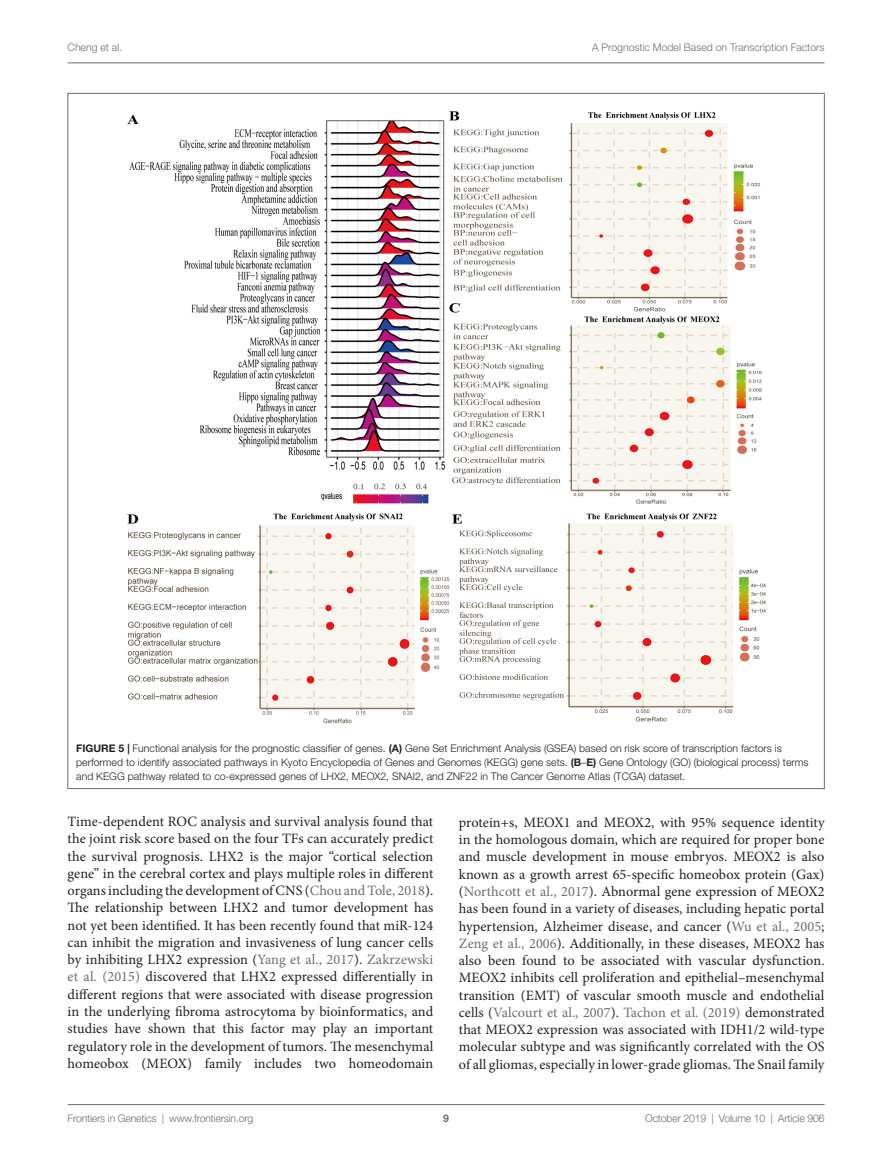
<style>
.page{position:relative;width:893px;height:1170px;background:#fff}
.page>*{position:absolute;margin:0;border:0;box-sizing:border-box;transform-origin:0 0}
.T{font:14.25px/17.2px "Minion Pro";letter-spacing:.005em;color:#231f20;text-align:justify}
.FC{font:300 10.5px/14.2px "Helvetica Neue LT Std";color:#231f20}
.t1{font:300 10.5px "Helvetica Neue LT Std";letter-spacing:-.015em;color:#6c6d70}
.t2{font:700 10.5px "Helvetica Neue LT Std";color:#6c6d70}
.s1{font-weight:700}
.s2{color:#6c6d70}
</style>
<div class="page">
<hr style="left:68px;top:63px;width:756px;height:1px;background:#6c6d70">
<hr style="left:68px;top:1104px;width:756px;height:1px;background:#6c6d70">
<img style="left:127px;top:111px;width:638px;height:613px">
<p class="t1" style="left:68px;top:41px;width:56px">Cheng et al.</p>
<p class="t1" style="left:592px;top:41px;width:234px">A Prognostic Model Based on Transcription Factors</p>
<p class="FC" style="left:76px;top:740px;width:734px"><span class="s1">FIGURE 5 |</span> Functional analysis for the prognostic classifier of genes. <span class="s1">(A)</span> Gene Set Enrichment Analysis (GSEA) based on risk score of transcription factors is performed to identify associated pathways in Kyoto Encyclopedia of Genes and Genomes (KEGG) gene sets. <span class="s1">(B</span>–<span class="s1">E)</span> Gene Ontology (GO) (biological process) terms and KEGG pathway related to co-expressed genes of LHX2, MEOX2, SNAI2, and ZNF22 in The Cancer Genome Atlas (TCGA) dataset.</p>
<p class="T" style="left:68px;top:813px;width:367px">Time-dependent ROC analysis and survival analysis found that the joint risk score based on the four TFs can accurately predict the survival prognosis. LHX2 is the major “cortical selection gene” in the cerebral cortex and plays multiple roles in different organs including the development of CNS (<span class="s2">Chou and Tole, 2018</span>).<br>The relationship between LHX2 and tumor development has not yet been identified. It has been recently found that miR-124 can inhibit the migration and invasiveness of lung cancer cells by inhibiting LHX2 expression (<span class="s2">Yang et al., 2017</span>). <span class="s2">Zakrzewski et al. (2015)</span> discovered that LHX2 expressed differentially in different regions that were associated with disease progression in the underlying fibroma astrocytoma by bioinformatics, and studies have shown that this factor may play an important regulatory role in the development of tumors. The mesenchymal homeobox (MEOX) family includes two homeodomain</p>
<p class="T" style="left:459px;top:813px;width:367px">protein+s, MEOX1 and MEOX2, with 95% sequence identity in the homologous domain, which are required for proper bone and muscle development in mouse embryos. MEOX2 is also known as a growth arrest 65-specific homeobox protein (Gax) (<span class="s2">Northcott et al., 2017</span>). Abnormal gene expression of MEOX2 has been found in a variety of diseases, including hepatic portal hypertension, Alzheimer disease, and cancer (<span class="s2">Wu et al., 2005</span>; <span class="s2">Zeng et al., 2006</span>). Additionally, in these diseases, MEOX2 has also been found to be associated with vascular dysfunction.<br>MEOX2 inhibits cell proliferation and epithelial–mesenchymal transition (EMT) of vascular smooth muscle and endothelial cells (<span class="s2">Valcourt et al., 2007</span>). <span class="s2">Tachon et al. (2019)</span> demonstrated that MEOX2 expression was associated with IDH1/2 wild-type molecular subtype and was significantly correlated with the OS of all gliomas, especially in lower-grade gliomas. The Snail family</p>
<p class="t1" style="left:68px;top:1111px;width:187px">Frontiers in Genetics | www.frontiersin.org</p>
<p class="t1" style="left:645px;top:1111px;width:181px">October 2019 | Volume 10 | Article 906</p>
<p class="t2" style="left:443px;top:1111px;width:7px">9</p>
</div>
